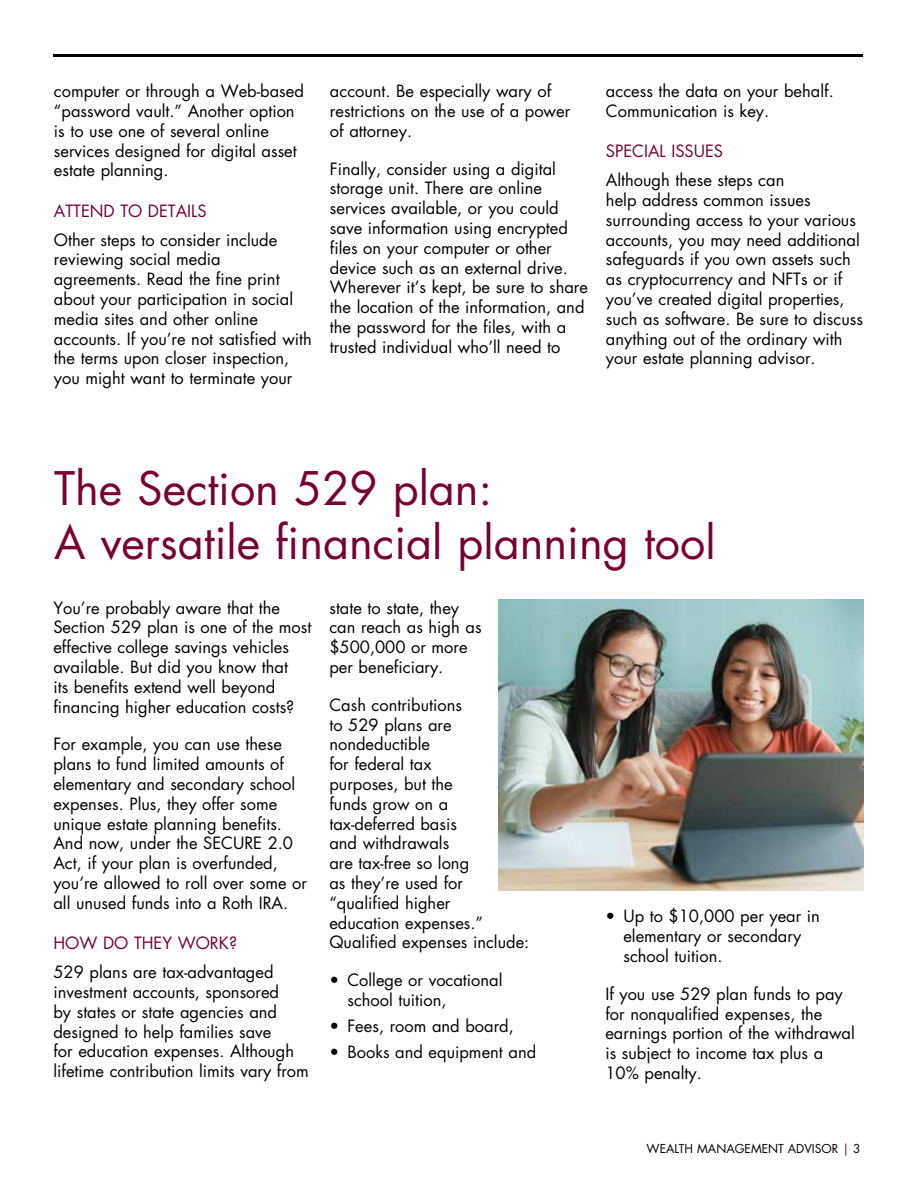
<style>
.page{position:relative;width:918px;height:1188px;background:#fff}
.page>*{position:absolute;margin:0;border:0;box-sizing:border-box;transform-origin:0 0}
.t1{font:45px/54px "Futura Std";color:#780032}
.t2{font:16.5px/19.8px "Futura Std";color:#000}
.t3{font:16.5px "Futura Std";color:#780032}
.t4{font:12px "Futura Std";color:#000}
.s1{color:#780032}
</style>
<div class="page">
<hr style="left:53px;top:54px;width:810px;height:2px;background:#000">
<img style="left:499px;top:600px;width:365px;height:291px">
<p class="t2" style="left:54px;top:81px;width:251px">computer or through a Web-based “password vault.” Another option is to use one of several online services designed for digital asset estate planning.</p>
<p class="t3" style="left:54px;top:200px;width:154px">ATTEND TO DETAILS</p>
<p class="t2" style="left:54px;top:230px;width:259px">Other steps to consider include reviewing social media agreements. Read the fine print about your participation in social media sites and other online accounts. If you’re not satisfied with the terms upon closer inspection, you might want to terminate your</p>
<p class="t2" style="left:330px;top:81px;width:242px">account. Be especially wary of restrictions on the use of a power of attorney.</p>
<p class="t2" style="left:330px;top:159px;width:260px">Finally, consider using a digital storage unit. There are online services available, or you could save information using encrypted files on your computer or other device such as an external drive.<br>Wherever it’s kept, be sure to share the location of the information, and the password for the files, with a trusted individual who’ll need to</p>
<p class="t2" style="left:606px;top:81px;width:229px">access the data on your behalf.<br>Communication is key.</p>
<p class="t3" style="left:606px;top:141px;width:119px">SPECIAL ISSUES</p>
<p class="t2" style="left:606px;top:170px;width:259px">Although these steps can<br>help address common issues surrounding access to your various accounts, you may need additional safeguards if you own assets such as cryptocurrency and NFTs or if you’ve created digital properties, such as software. Be sure to discuss anything out of the ordinary with your estate planning advisor.</p>
<h1 class="t1" style="left:54px;top:462px;width:663px">The Section 529 plan:<br>A versatile financial planning tool</h1>
<p class="t2" style="left:53px;top:598px;width:260px">You’re probably aware that the Section 529 plan is one of the most effective college savings vehicles available. But did you know that<br>its benefits extend well beyond financing higher education costs?</p>
<p class="t2" style="left:53px;top:735px;width:255px">For example, you can use these plans to fund limited amounts of elementary and secondary school expenses. Plus, they offer some unique estate planning benefits.<br>And now, under the SECURE 2.0<br>Act, if your plan is overfunded, you’re allowed to roll over some or all unused funds into a Roth IRA.</p>
<p class="t3" style="left:53px;top:933px;width:185px">HOW DO THEY WORK?</p>
<p class="t2" style="left:53px;top:962px;width:257px">529 plans are tax-advantaged investment accounts, sponsored<br>by states or state agencies and designed to help families save<br>for education expenses. Although lifetime contribution limits vary from</p>
<p class="t2" style="left:329px;top:598px;width:154px">state to state, they can reach as high as $500,000 or more per beneficiary.</p>
<p class="t2" style="left:329px;top:695px;width:201px">Cash contributions<br>to 529 plans are nondeductible<br>for federal tax<br>purposes, but the<br>funds grow on a tax-deferred basis<br>and withdrawals<br>are tax-free so long<br>as they’re used for “qualified higher<br>education expenses.”<br>Qualified expenses include:</p>
<p class="t2" style="left:347px;top:970px;width:157px;text-indent:-18px">• College or vocational school tuition,</p>
<p class="t2" style="left:329px;top:1016px;width:186px">• Fees, room and board,</p>
<p class="t2" style="left:329px;top:1042px;width:208px">• Books and equipment and</p>
<p class="t2" style="left:623px;top:907px;width:198px;text-indent:-18px">• Up to $10,000 per year in elementary or secondary school tuition.</p>
<p class="t2" style="left:605px;top:984px;width:251px">If you use 529 plan funds to pay for nonqualified expenses, the earnings portion of the withdrawal is subject to income tax plus a<br>10% penalty.</p>
<p class="t4" style="left:647px;top:1141px;width:216px">WEALTH MANAGEMENT ADVISOR <span class="s1">|</span> 3</p>
</div>
